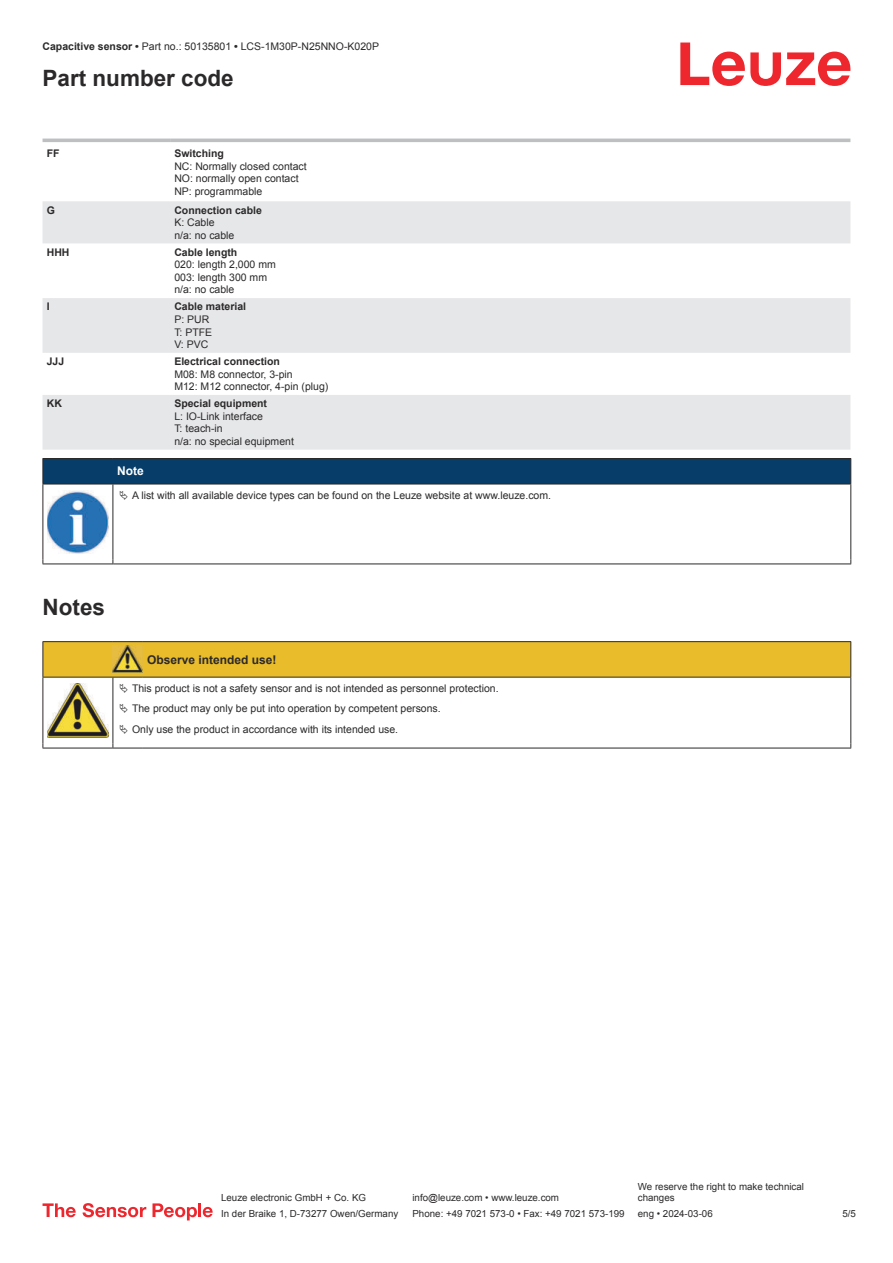
<style>
.page{position:relative;width:893px;height:1263px;background:#fff}
.page>*{position:absolute;margin:0;border:0;box-sizing:border-box;transform-origin:0 0}
.t1{font:700 22.5px "Arial";color:#2b292a}
.t2{font:700 12px "Arial";color:#2b292a}
.t3{font:700 12px "Arial";color:#fff}
.t4{font:10.5px/12.6px "Arial";color:#2b292a}
.t5{font:700 10.5px "Arial";color:#2b292a}
.t6{font:9.75px/11.7px "Arial";color:#2b292a}
.s1{font-weight:700}
</style>
<div class="page">
<svg style="left:680px;top:43px;width:170px;height:43px"></svg>
<svg style="left:43px;top:201px;width:807px;height:249px;fill:#e6e7e9"></svg>
<hr style="left:43px;top:139px;width:127px;height:3px;background:#bdbfc1">
<hr style="left:170px;top:139px;width:680px;height:3px;background:#bdbfc1">
<svg style="left:43px;top:1203px;width:33px;height:14px"></svg>
<svg style="left:83px;top:1203px;width:63px;height:14px"></svg>
<svg style="left:153px;top:1203px;width:44px;height:17px"></svg>
<hr style="left:198px;top:1203px;width:3px;height:14px;background:#ed272d">
<svg style="left:203px;top:1207px;width:10px;height:10px"></svg>
<hr style="left:43px;top:484px;width:70px;height:1px;background:#2b292a">
<svg style="left:43px;top:458px;width:808px;height:26px;background:#083b65"></svg>
<hr style="left:113px;top:484px;width:738px;height:1px;background:#2b292a">
<hr style="left:43px;top:484px;width:1px;height:75px;background:#2b292a">
<hr style="left:113px;top:484px;width:1px;height:75px;background:#2b292a">
<hr style="left:850px;top:484px;width:1px;height:75px;background:#2b292a">
<hr style="left:43px;top:563px;width:70px;height:1px;background:#2b292a">
<hr style="left:113px;top:563px;width:738px;height:1px;background:#2b292a">
<img style="left:47px;top:490px;width:61px;height:63px">
<hr style="left:43px;top:641px;width:70px;height:1px;background:#2b292a">
<hr style="left:113px;top:641px;width:30px;height:1px;background:#2b292a">
<hr style="left:143px;top:641px;width:708px;height:1px;background:#2b292a">
<hr style="left:43px;top:748px;width:70px;height:1px;background:#2b292a">
<hr style="left:113px;top:748px;width:30px;height:1px;background:#2b292a">
<hr style="left:143px;top:748px;width:708px;height:1px;background:#2b292a">
<svg style="left:43px;top:642px;width:808px;height:106px"></svg>
<p class="t4" style="left:43px;top:41px;width:338px"><span class="s1">Capacitive sensor •</span> Part no.: 50135801 <span class="s1">•</span> LCS-1M30P-N25NNO-K020P</p>
<h1 class="t1" style="left:43px;top:69px;width:193px">Part number code</h1>
<p class="t5" style="left:47px;top:149px;width:14px">FF</p>
<p class="t5" style="left:174px;top:149px;width:51px">Switching</p>
<p class="t4" style="left:174px;top:161px;width:134px">NC: Normally closed contact<br>NO: normally open contact<br>NP: programmable</p>
<p class="t5" style="left:47px;top:206px;width:10px">G</p>
<p class="t5" style="left:174px;top:206px;width:89px">Connection cable</p>
<p class="t4" style="left:174px;top:217px;width:62px">K: Cable n/a: no cable</p>
<p class="t5" style="left:47px;top:248px;width:24px">HHH</p>
<p class="t5" style="left:174px;top:248px;width:65px">Cable length</p>
<p class="t4" style="left:174px;top:259px;width:103px">020: length 2,000 mm<br>003: length 300 mm n/a: no cable</p>
<p class="t5" style="left:47px;top:302px;width:4px">I</p>
<p class="t5" style="left:174px;top:302px;width:73px">Cable material</p>
<p class="t4" style="left:174px;top:314px;width:39px">P: PUR<br>T: PTFE<br>V: PVC</p>
<p class="t5" style="left:47px;top:357px;width:19px">JJJ</p>
<p class="t5" style="left:174px;top:357px;width:107px">Electrical connection</p>
<p class="t4" style="left:174px;top:369px;width:156px">M08: M8 connector, 3-pin<br>M12: M12 connector, 4-pin (plug)</p>
<p class="t5" style="left:47px;top:399px;width:17px">KK</p>
<p class="t5" style="left:174px;top:399px;width:94px">Special equipment</p>
<p class="t4" style="left:174px;top:411px;width:121px">L: IO-Link interface<br>T: teach-in<br>n/a: no special equipment</p>
<p class="t3" style="left:117px;top:466px;width:28px">Note</p>
<p class="t4" style="left:132px;top:490px;width:421px">A list with all available device types can be found on the Leuze website at www.leuze.com.</p>
<h1 class="t1" style="left:43px;top:598px;width:64px">Notes</h1>
<p class="t2" style="left:147px;top:654px;width:131px">Observe intended use!</p>
<p class="t4" style="left:132px;top:679px;width:368px;line-height:20.2px">This product is not a safety sensor and is not intended as personnel protection.<br>The product may only be put into operation by competent persons.<br>Only use the product in accordance with its intended use.</p>
<p class="t6" style="left:221px;top:1193px;width:146px">Leuze electronic GmbH + Co. KG</p>
<p class="t6" style="left:412px;top:1193px;width:148px">info@leuze.com • www.leuze.com</p>
<p class="t6" style="left:638px;top:1181px;width:168px">We reserve the right to make technical changes</p>
<p class="t6" style="left:221px;top:1209px;width:179px">In der Braike 1, D-73277 Owen/Germany</p>
<p class="t6" style="left:412px;top:1209px;width:214px">Phone: +49 7021 573-0 • Fax: +49 7021 573-199</p>
<p class="t6" style="left:638px;top:1209px;width:76px">eng • 2024-03-06</p>
<p class="t6" style="left:842px;top:1209px;width:15px">5 /5</p>
</div>
